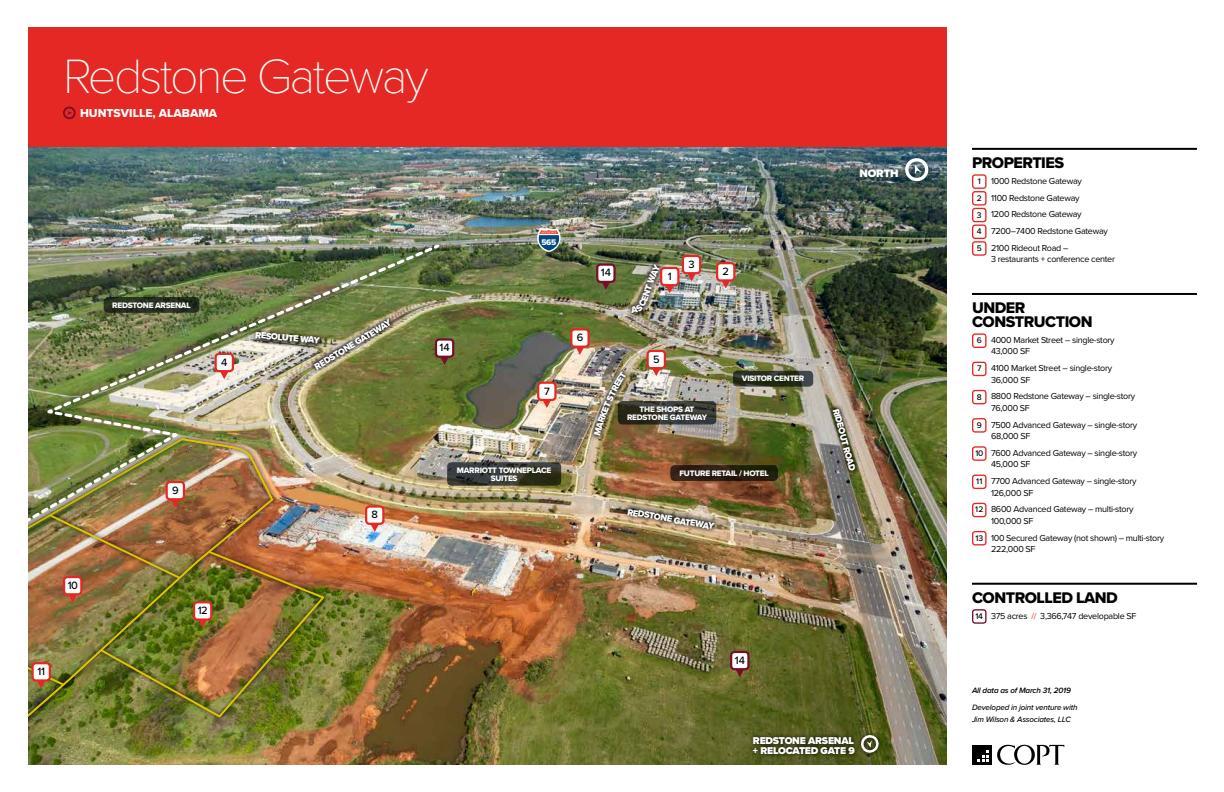
<style>
.page{position:relative;width:1224px;height:792px;background:#fff}
.page>*{position:absolute;margin:0;border:0;box-sizing:border-box;transform-origin:0 0}
.t1{font:100 50px "Proxima Nova T";letter-spacing:-.05em;color:#fff}
.t2{font:16px/14px "Proxima Nova Extrabld";letter-spacing:-.03em;color:#000}
.t3{font:12px "Proxima Nova Extrabld";color:#fff}
.t4{font:900 11.3px "Proxima Nova";letter-spacing:-.01em;color:#fff}
.t5{font:500 11px "Proxima Nova";letter-spacing:-.005em;color:#000}
.t6{font:900 10.2px/10px "Proxima Nova";letter-spacing:-.02em;color:#fff}
.t7{font:9px/11.5px "Proxima Nova";letter-spacing:-.03em;color:#000}
.t8{font:9px "Proxima Nova Extrabld";color:#fff}
.t9{font:8.4px "Proxima Nova Extrabld";color:#fff}
.t10{font:8.2px/8.2px "Proxima Nova Extrabld";letter-spacing:-.03em;color:#fff;text-align:center}
.t11{font:italic 500 8px/11.5px "Proxima Nova";letter-spacing:-.02em;color:#000}
.t12{font:italic 600 8px "Proxima Nova";letter-spacing:-.02em;color:#000}
.s1{font-weight:500;font-size:8.4px}
.s2{color:#e52823}
</style>
<div class="page">
<div style="left:27px;top:27px;width:919px;height:121px;background:#e52823"></div>
<div style="left:972px;top:745px;width:19px;height:20px;background:#000"></div>
<svg style="left:977px;top:750px;width:12px;height:12px"></svg>
<svg style="left:997px;top:745px;width:67px;height:20px"></svg>
<img style="left:28px;top:148px;width:918px;height:617px">
<svg style="left:28px;top:567px;width:301px;height:170px"></svg>
<img style="left:28px;top:580px;width:247px;height:154px">
<img style="left:98px;top:567px;width:229px;height:152px">
<svg style="left:63px;top:106px;width:13px;height:14px"></svg>
<hr style="left:972px;top:148px;width:225px;height:2px;background:#000">
<hr style="left:972px;top:293px;width:225px;height:2px;background:#000">
<hr style="left:972px;top:583px;width:225px;height:2px;background:#000">
<div style="left:972px;top:174px;width:15px;height:15px;border:1px solid #e52823;border-radius:3px"></div>
<div style="left:972px;top:191px;width:15px;height:15px;border:1px solid #e52823;border-radius:3px"></div>
<div style="left:972px;top:208px;width:15px;height:14px;border:1px solid #e52823;border-radius:3px"></div>
<div style="left:972px;top:224px;width:15px;height:15px;border:1px solid #e52823;border-radius:3px"></div>
<div style="left:972px;top:241px;width:15px;height:15px;border:1px solid #e52823;border-radius:3px"></div>
<div style="left:972px;top:333px;width:15px;height:15px;border:1px solid #e52823;border-radius:3px"></div>
<div style="left:972px;top:362px;width:15px;height:14px;border:1px solid #e52823;border-radius:3px"></div>
<div style="left:972px;top:390px;width:15px;height:14px;border:1px solid #e52823;border-radius:3px"></div>
<div style="left:972px;top:418px;width:15px;height:15px;border:1px solid #e52823;border-radius:3px"></div>
<div style="left:972px;top:446px;width:15px;height:15px;border:1px solid #e52823;border-radius:3px"></div>
<div style="left:972px;top:475px;width:15px;height:14px;border:1px solid #e52823;border-radius:3px"></div>
<div style="left:972px;top:503px;width:15px;height:14px;border:1px solid #e52823;border-radius:3px"></div>
<div style="left:972px;top:531px;width:15px;height:15px;border:1px solid #e52823;border-radius:3px"></div>
<div style="left:972px;top:609px;width:15px;height:15px;border:1px solid #770d29;border-radius:3px"></div>
<div style="left:717px;top:263px;width:17px;height:17px;background:#fff;border-radius:3px"></div>
<div style="left:716px;top:262px;width:19px;height:20px;border:2px solid #e52823;border-radius:3px"></div>
<svg style="left:721px;top:280px;width:9px;height:8px"></svg>
<div style="left:683px;top:256px;width:17px;height:17px;background:#fff;border-radius:3px"></div>
<div style="left:682px;top:255px;width:19px;height:19px;border:2px solid #e52823;border-radius:3px"></div>
<svg style="left:687px;top:273px;width:9px;height:8px"></svg>
<svg style="left:537px;top:228px;width:24px;height:24px"></svg>
<svg style="left:733px;top:371px;width:80px;height:16px"></svg>
<svg style="left:670px;top:465px;width:108px;height:16px;fill:#291f11"></svg>
<svg style="left:447px;top:462px;width:114px;height:24px"></svg>
<svg style="left:618px;top:401px;width:98px;height:24px"></svg>
<div style="left:648px;top:351px;width:17px;height:17px;background:#fff;border-radius:3px"></div>
<div style="left:647px;top:350px;width:19px;height:19px;border:2px solid #e52823;border-radius:3px"></div>
<svg style="left:652px;top:368px;width:9px;height:8px"></svg>
<div style="left:571px;top:329px;width:18px;height:18px;background:#fff;border-radius:3px"></div>
<div style="left:570px;top:328px;width:20px;height:20px;border:2px solid #e52823;border-radius:3px"></div>
<svg style="left:575px;top:346px;width:10px;height:9px"></svg>
<div style="left:538px;top:383px;width:17px;height:17px;background:#fff;border-radius:3px"></div>
<div style="left:537px;top:382px;width:20px;height:19px;border:2px solid #e52823;border-radius:3px"></div>
<svg style="left:542px;top:400px;width:9px;height:8px"></svg>
<svg style="left:749px;top:731px;width:134px;height:27px"></svg>
<svg style="left:860px;top:734px;width:20px;height:20px"></svg>
<div style="left:852px;top:150px;width:88px;height:43px;background:#000;opacity:.4"></div>
<svg style="left:904px;top:157px;width:26px;height:26px"></svg>
<svg style="left:829px;top:404px;width:31px;height:71px"></svg>
<div style="left:436px;top:340px;width:17px;height:17px;background:#fff;border-radius:3px"></div>
<div style="left:435px;top:338px;width:19px;height:20px;border:2px solid #770d29;border-radius:3px"></div>
<div style="left:597px;top:265px;width:18px;height:17px;background:#fff;border-radius:3px"></div>
<div style="left:596px;top:264px;width:20px;height:19px;border:2px solid #770d29;border-radius:3px"></div>
<svg style="left:601px;top:281px;width:9px;height:9px"></svg>
<img style="left:623px;top:504px;width:96px;height:30px">
<svg style="left:627px;top:260px;width:37px;height:57px"></svg>
<div style="left:661px;top:268px;width:17px;height:17px;background:#fff;border-radius:3px"></div>
<div style="left:660px;top:267px;width:20px;height:19px;border:2px solid #e52823;border-radius:3px"></div>
<div style="left:64px;top:577px;width:17px;height:17px;background:#fff;border-radius:3px"></div>
<div style="left:63px;top:576px;width:19px;height:19px;border:2px solid #e52823;border-radius:3px"></div>
<svg style="left:68px;top:594px;width:9px;height:8px"></svg>
<div style="left:194px;top:602px;width:17px;height:18px;background:#fff;border-radius:3px"></div>
<div style="left:193px;top:601px;width:19px;height:20px;border:2px solid #e52823;border-radius:3px"></div>
<svg style="left:198px;top:619px;width:9px;height:9px"></svg>
<svg style="left:589px;top:367px;width:41px;height:74px"></svg>
<svg style="left:28px;top:642px;width:38px;height:47px"></svg>
<img style="left:28px;top:235px;width:420px;height:332px">
<img style="left:28px;top:560px;width:153px;height:20px">
<img style="left:28px;top:242px;width:414px;height:318px">
<div style="left:731px;top:652px;width:17px;height:17px;background:#fff;border-radius:3px"></div>
<div style="left:730px;top:651px;width:20px;height:19px;border:2px solid #770d29;border-radius:3px"></div>
<svg style="left:735px;top:669px;width:9px;height:8px"></svg>
<img style="left:631px;top:264px;width:43px;height:49px">
<img style="left:594px;top:371px;width:33px;height:65px">
<h1 class="t1" style="left:63px;top:39px;width:367px">Redstone Gateway</h1>
<h3 class="t3" style="left:80px;top:104px;width:139px">HUNTSVILLE, ALABAMA</h3>
<p class="t4" style="left:859px;top:165px;width:41px">NORTH</p>
<p class="t5" style="left:68px;top:577px;width:12px">10</p>
<p class="t5" style="left:37px;top:663px;width:9px">11</p>
<p class="t10" style="left:112px;top:301px;width:80px">REDSTONE ARSENAL</p>
<p class="t5" style="left:172px;top:482px;width:8px">9</p>
<p class="t9" style="left:542px;top:235px;width:16px">565</p>
<p class="t5" style="left:601px;top:265px;width:12px">14</p>
<p class="t5" style="left:668px;top:268px;width:5px">1</p>
<p class="t8" style="left:312px;top:361px;width:89px;rotate:-31deg">REDSTONE GATEWAY</p>
<p class="t8" style="left:256px;top:328px;width:66px;rotate:5deg">RESOLUTE WAY</p>
<p class="t5" style="left:577px;top:329px;width:8px">6</p>
<p class="t5" style="left:440px;top:339px;width:12px">14</p>
<p class="t5" style="left:221px;top:354px;width:8px">4</p>
<p class="t5" style="left:653px;top:351px;width:8px">5</p>
<p class="t5" style="left:544px;top:383px;width:7px">7</p>
<p class="t5" style="left:688px;top:256px;width:8px">3</p>
<p class="t10" style="left:627px;top:405px;width:81px">THE SHOPS AT<br>REDSTONE GATEWAY</p>
<p class="t5" style="left:723px;top:263px;width:8px">2</p>
<p class="t10" style="left:742px;top:374px;width:64px">VISITOR CENTER</p>
<p class="t5" style="left:372px;top:507px;width:8px">8</p>
<p class="t10" style="left:457px;top:466px;width:96px">MARRIOTT TOWNEPLACE</p>
<p class="t10" style="left:679px;top:469px;width:91px">FUTURE RETAIL / HOTEL</p>
<p class="t10" style="left:491px;top:474px;width:28px">SUITES</p>
<p class="t8" style="left:629px;top:505px;width:89px;rotate:10deg">REDSTONE GATEWAY</p>
<p class="t8" style="left:842px;top:407px;width:65px;rotate:75deg">RIDEOUT ROAD</p>
<p class="t5" style="left:198px;top:602px;width:11px">12</p>
<p class="t5" style="left:735px;top:652px;width:12px">14</p>
<p class="t6" style="left:753px;top:735px;width:103px">REDSTONE ARSENAL + RELOCATED GATE 9</p>
<h2 class="t2" style="left:972px;top:155px;width:94px">PROPERTIES</h2>
<p class="t7" style="left:977px;top:172px;width:133px;line-height:16.7px"><span class="s1">1</span> 1000 Redstone Gateway<br><span class="s1">2</span> 1100 Redstone Gateway<br><span class="s1">3</span> 1200 Redstone Gateway<br><span class="s1">4</span> 7200–7400 Redstone Gateway<br><span class="s1">5</span> 2100 Rideout Road –</p>
<p class="t7" style="left:991px;top:253px;width:126px">3 restaurants + conference center</p>
<h2 class="t2" style="left:972px;top:300px;width:122px">UNDER<br>CONSTRUCTION</h2>
<p class="t7" style="left:991px;top:334px;width:125px;text-indent:-14px"><span class="s1">6</span> 4000 Market Street – single-story<br>43,000 SF</p>
<p class="t7" style="left:991px;top:362px;width:123px;text-indent:-14px"><span class="s1">7</span> 4100 Market Street – single-story<br>36,000 SF</p>
<p class="t7" style="left:991px;top:390px;width:146px;text-indent:-14px"><span class="s1">8</span> 8800 Redstone Gateway – single-story<br>76,000 SF</p>
<p class="t7" style="left:991px;top:418px;width:148px;text-indent:-14px"><span class="s1">9</span> 7500 Advanced Gateway – single-story<br>68,000 SF</p>
<p class="t7" style="left:991px;top:447px;width:148px;text-indent:-16px"><span class="s1">10</span> 7600 Advanced Gateway – single-story<br>45,000 SF</p>
<p class="t7" style="left:991px;top:475px;width:147px;text-indent:-15px"><span class="s1">11</span> 7700 Advanced Gateway – single-story<br>126,000 SF</p>
<p class="t7" style="left:991px;top:503px;width:144px;text-indent:-16px"><span class="s1">12</span> 8600 Advanced Gateway – multi-story<br>100,000 SF</p>
<p class="t7" style="left:991px;top:531px;width:175px;text-indent:-16px"><span class="s1">13</span> 100 Secured Gateway (not shown) – multi-story<br>222,000 SF</p>
<h2 class="t2" style="left:972px;top:590px;width:147px">CONTROLLED LAND</h2>
<p class="t7" style="left:976px;top:610px;width:162px"><span class="s1">14</span> 375 acres <span class="s2">//</span> 3,366,747 developable SF</p>
<p class="t12" style="left:972px;top:685px;width:100px">All data as of March 31, 2019</p>
<p class="t11" style="left:972px;top:701px;width:107px">Developed in joint venture with<br>Jim Wilson &amp; Associates, LLC</p>
</div>
